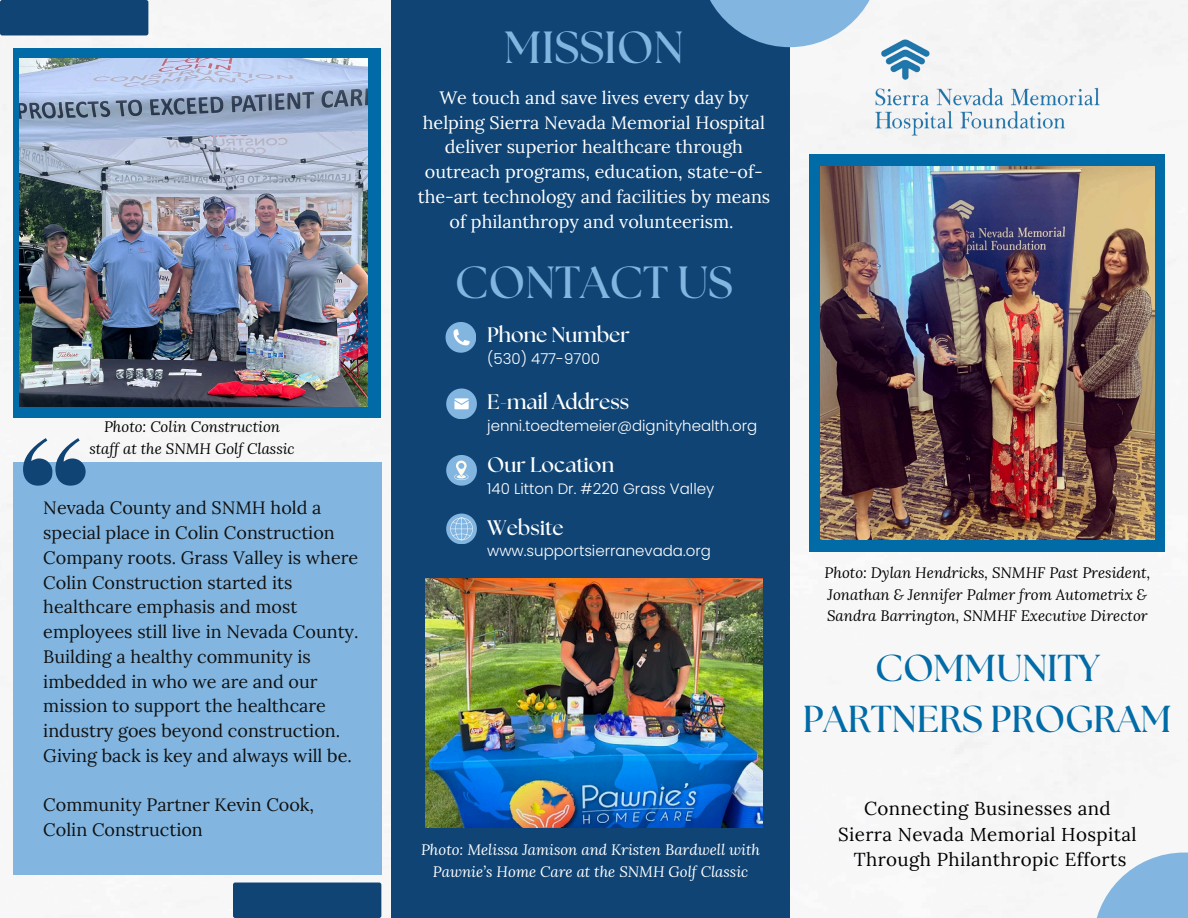
<style>
.page{position:relative;width:1188px;height:918px;background:#fff}
.page>*{position:absolute;margin:0;border:0;box-sizing:border-box;transform-origin:0 0}
.t1{font:700 45px "The Seasons";color:#82b6e1}
.t2{font:700 37.5px/51.8px "The Seasons";color:#006ba6;text-align:center}
.t3{font:700 21px "The Seasons";color:#fff}
.t4{font:18.75px/25.8px "Lora";letter-spacing:.02em;color:#000;text-align:center}
.t5{font:18px/24.8px "Lora";color:#111}
.t6{font:18px/24.8px "Lora";color:#fff;text-align:center}
.t7{font:italic 15px/21.3px "Lora";color:#000}
.t8{font:300 15px "Poppins";color:#fff}
.t9{font:italic 15px/21.3px "Lora";color:#fff;text-align:center}
</style>
<div class="page">
<img style="left:0;top:0;width:1188px;height:918px">
<div style="left:392px;top:0;width:398px;height:918px;background:#0f4475"></div>
<svg style="left:446px;top:322px;width:30px;height:30px"></svg>
<svg style="left:446px;top:389px;width:31px;height:30px"></svg>
<svg style="left:446px;top:455px;width:31px;height:30px"></svg>
<div style="left:14px;top:462px;width:368px;height:412px;background:#82b6e1"></div>
<svg style="left:23px;top:438px;width:63px;height:47px"></svg>
<div style="left:810px;top:154px;width:355px;height:397px;background:#006ba6"></div>
<img style="left:857px;top:22px;width:260px;height:132px">
<div style="left:233px;top:883px;width:148px;height:35px;background:#0f4475;border-radius:2px"></div>
<svg style="left:446px;top:514px;width:31px;height:30px"></svg>
<svg style="left:710px;top:0;width:171px;height:47px;fill:#82b6e1"></svg>
<img style="left:820px;top:166px;width:335px;height:373px">
<img style="left:425px;top:579px;width:338px;height:248px">
<svg style="left:1093px;top:853px;width:95px;height:65px;fill:#82b6e1"></svg>
<div style="left:14px;top:48px;width:367px;height:369px;background:#006ba6"></div>
<img style="left:19px;top:58px;width:349px;height:349px">
<div style="left:0;top:0;width:148px;height:35px;background:#0f4475;border-radius:2px"></div>
<p class="t7" style="left:89px;top:416px;width:207px;text-align:center">Photo: Colin Construction staff at the SNMH Golf Classic</p>
<h3 class="t5" style="left:43px;top:495px;width:317px">Nevada County and SNMH hold a special place in Colin Construction Company roots. Grass Valley is where Colin Construction started its healthcare emphasis and most employees still live in Nevada County.<br>Building a healthy community is imbedded in who we are and our mission to support the healthcare industry goes beyond construction.<br>Giving back is key and always will be.</h3>
<p class="t5" style="left:43px;top:792px;width:272px">Community Partner Kevin Cook,<br>Colin Construction</p>
<p class="t1" style="left:504px;top:27px;width:181px">MISSION</p>
<h1 class="t6" style="left:418px;top:85px;width:354px">We touch and save lives every day by helping Sierra Nevada Memorial Hospital deliver superior healthcare through outreach programs, education, state-of&shy;the-art technology and facilities by means of philanthropy and volunteerism.</h1>
<h4 class="t1" style="left:455px;top:262px;width:280px">CONTACT US</h4>
<p class="t3" style="left:487px;top:325px;width:144px">Phone Number</p>
<p class="t8" style="left:487px;top:349px;width:114px">(530) 477-9700</p>
<h3 class="t3" style="left:487px;top:393px;width:144px">E-mail Address</h3>
<p class="t8" style="left:487px;top:415px;width:272px">jenni.toedtemeier@dignityhealth.org</p>
<p class="t3" style="left:487px;top:455px;width:128px">Our Location</p>
<p class="t8" style="left:487px;top:479px;width:229px">140 Litton Dr. #220 Grass Valley</p>
<p class="t3" style="left:487px;top:518px;width:78px">Website</p>
<p class="t8" style="left:487px;top:541px;width:225px">www.supportsierranevada.org</p>
<h3 class="t9" style="left:421px;top:839px;width:341px">Photo: Melissa Jamison and Kristen Bardwell with<br>Pawnie’s Home Care at the SNMH Golf Classic</h3>
<p class="t7" style="left:825px;top:562px;width:327px">Photo: Dylan Hendricks, SNMHF Past President,<br>Jonathan &amp; Jennifer Palmer from Autometrix &amp;<br>Sandra Barrington, SNMHF Executive Director</p>
<h1 class="t2" style="left:803px;top:644px;width:371px">COMMUNITY<br>PARTNERS PROGRAM</h1>
<h4 class="t4" style="left:838px;top:795px;width:300px">Connecting Businesses and<br>Sierra Nevada Memorial Hospital<br>Through Philanthropic Efforts</h4>
</div>
